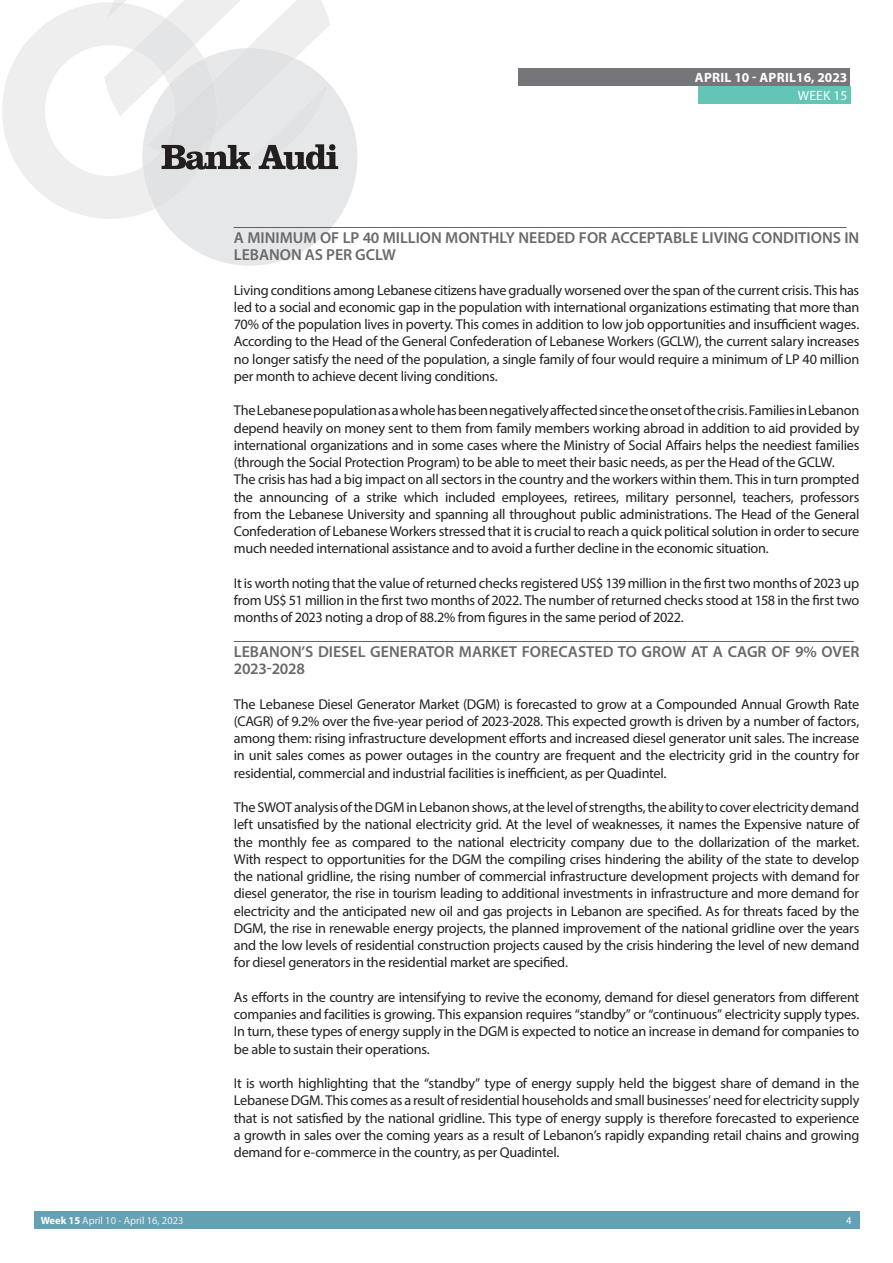
<style>
.page{position:relative;width:893px;height:1263px;background:#fff}
.page>*{position:absolute;margin:0;border:0;box-sizing:border-box;transform-origin:0 0}
.t1{font:600 15.9px/17.2px "Myriad Pro";color:#69696c}
.t2{font:15.75px "Myriad Pro";color:#3e3e3f}
.t3{font:14.25px/17.2px "Myriad Pro";letter-spacing:-.02em;color:#231f20;text-align:justify}
.t4{font:700 13.5px "Myriad Pro";letter-spacing:.02em;color:#fff}
.t5{font:13.5px "Myriad Pro";letter-spacing:.02em;color:#fff}
.t6{font:10.5px "Myriad Pro";color:#f1f0ee}
.t7{font:10.5px "Myriad Pro";color:#fff}
.s1{font-weight:700;color:#fff}
</style>
<div class="page">
<div style="left:34px;top:1212px;width:826px;height:17px;background:#65a1b4"></div>
<div style="left:519px;top:68px;width:331px;height:17px;background:#757679"></div>
<div style="left:698px;top:86px;width:152px;height:17px;background:#62c5b6"></div>
<svg style="left:162px;top:95px;width:195px;height:171px;fill:#e6e7e9"></svg>
<svg style="left:2px;top:0;width:336px;height:219px"></svg>
<p class="t6" style="left:41px;top:1214px;width:144px"><span class="s1">Week 15</span> April 10 - April 16, 2023</p>
<p class="t4" style="left:695px;top:68px;width:154px">APRIL 10 - APRIL16, 2023</p>
<p class="t5" style="left:798px;top:87px;width:51px">WEEK 15</p>
<p class="t2" style="left:234px;top:210px;width:614px">_________________________________________________________________________________</p>
<p class="t1" style="left:234px;top:228px;width:627px">A MINIMUM OF LP 40 MILLION MONTHLY NEEDED FOR ACCEPTABLE LIVING CONDITIONS IN<br>LEBANON AS PER GCLW</p>
<p class="t3" style="left:234px;top:281px;width:627px">Living conditions among Lebanese citizens have gradually worsened over the span of the current crisis. This has led to a social and economic gap in the population with international organizations estimating that more than 70% of the population lives in poverty. This comes in addition to low job opportunities and insufficient wages.<br>According to the Head of the General Confederation of Lebanese Workers (GCLW), the current salary increases no longer satisfy the need of the population, a single family of four would require a minimum of LP 40 million per month to achieve decent living conditions.</p>
<p class="t3" style="left:234px;top:402px;width:627px;text-align:left">The Lebanese population as a whole has been negatively affected since the onset of the crisis. Families in Lebanon depend heavily on money sent to them from family members working abroad in addition to aid provided by international organizations and in some cases where the Ministry of Social Affairs helps the neediest families (through the Social Protection Program) to be able to meet their basic needs, as per the Head of the GCLW.<br>The crisis has had a big impact on all sectors in the country and the workers within them. This in turn prompted the announcing of a strike which included employees, retirees, military personnel, teachers, professors from the Lebanese University and spanning all throughout public administrations. The Head of the General Confederation of Lebanese Workers stressed that it is crucial to reach a quick political solution in order to secure much needed international assistance and to avoid a further decline in the economic situation.</p>
<p class="t3" style="left:234px;top:574px;width:627px">It is worth noting that the value of returned checks registered US$ 139 million in the first two months of 2023 up from US$ 51 million in the first two months of 2022. The number of returned checks stood at 158 in the first two months of 2023 noting a drop of 88.2% from figures in the same period of 2022.</p>
<p class="t2" style="left:234px;top:624px;width:622px">__________________________________________________________________________________</p>
<p class="t1" style="left:234px;top:642px;width:627px">LEBANON’S DIESEL GENERATOR MARKET FORECASTED TO GROW AT A CAGR OF 9% OVER<br>2023-2028</p>
<p class="t3" style="left:234px;top:695px;width:627px">The Lebanese Diesel Generator Market (DGM) is forecasted to grow at a Compounded Annual Growth Rate (CAGR) of 9.2% over the five-year period of 2023-2028. This expected growth is driven by a number of factors, among them: rising infrastructure development efforts and increased diesel generator unit sales. The increase in unit sales comes as power outages in the country are frequent and the electricity grid in the country for residential, commercial and industrial facilities is inefficient, as per Quadintel.</p>
<p class="t3" style="left:234px;top:798px;width:627px">The SWOT analysis of the DGM in Lebanon shows, at the level of strengths, the ability to cover electricity demand left unsatisfied by the national electricity grid. At the level of weaknesses, it names the Expensive nature of the monthly fee as compared to the national electricity company due to the dollarization of the market.<br>With respect to opportunities for the DGM the compiling crises hindering the ability of the state to develop the national gridline, the rising number of commercial infrastructure development projects with demand for diesel generator, the rise in tourism leading to additional investments in infrastructure and more demand for electricity and the anticipated new oil and gas projects in Lebanon are specified. As for threats faced by the DGM, the rise in renewable energy projects, the planned improvement of the national gridline over the years and the low levels of residential construction projects caused by the crisis hindering the level of new demand for diesel generators in the residential market are specified.</p>
<p class="t3" style="left:234px;top:988px;width:627px">As efforts in the country are intensifying to revive the economy, demand for diesel generators from different companies and facilities is growing. This expansion requires “standby” or “continuous” electricity supply types.<br>In turn, these types of energy supply in the DGM is expected to notice an increase in demand for companies to be able to sustain their operations.</p>
<p class="t3" style="left:234px;top:1074px;width:627px">It is worth highlighting that the “standby” type of energy supply held the biggest share of demand in the Lebanese DGM. This comes as a result of residential households and small businesses’ need for electricity supply that is not satisfied by the national gridline. This type of energy supply is therefore forecasted to experience a growth in sales over the coming years as a result of Lebanon’s rapidly expanding retail chains and growing demand for e-commerce in the country, as per Quadintel.</p>
<p class="t7" style="left:846px;top:1213px;width:7px">4</p>
</div>
